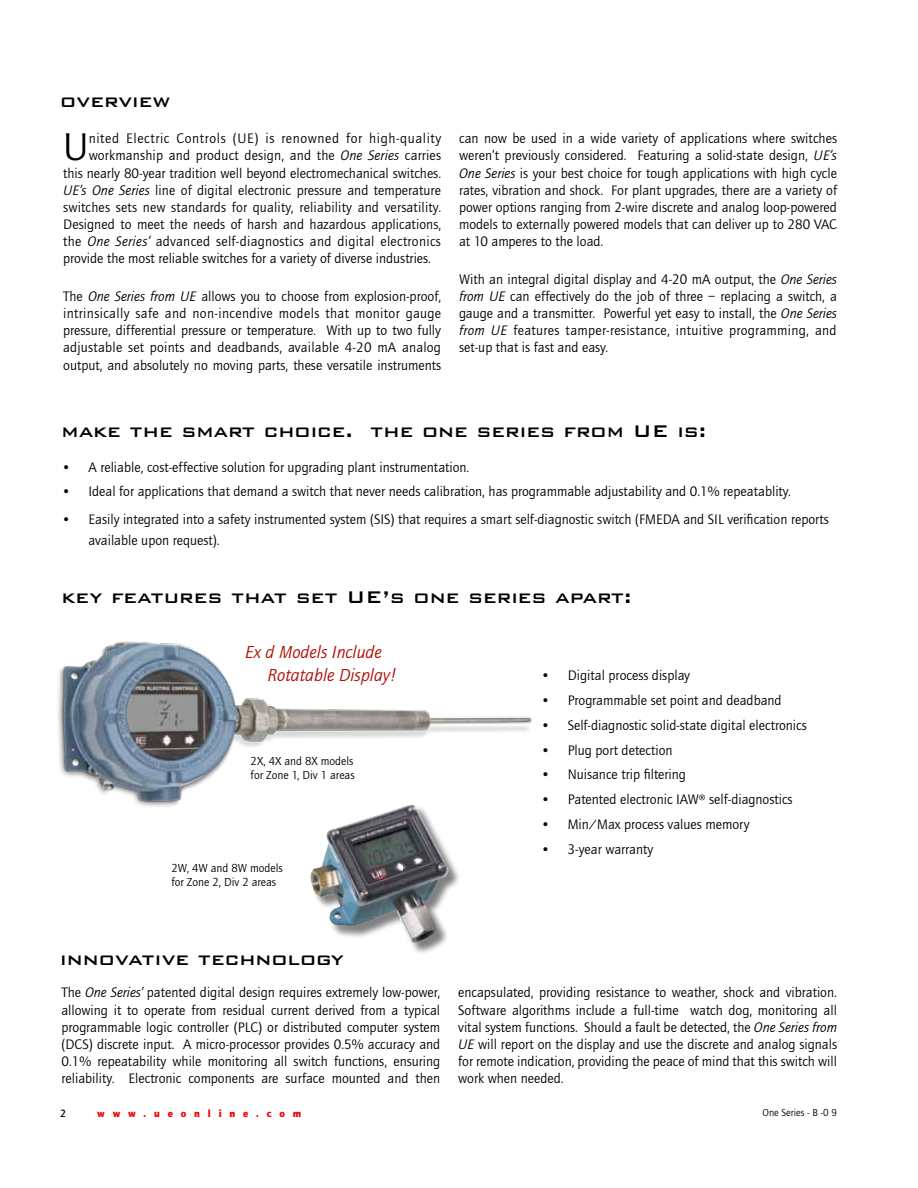
<style>
.page{position:relative;width:918px;height:1188px;background:#fff}
.page>*{position:absolute;margin:0;border:0;box-sizing:border-box;transform-origin:0 0}
.t1{font:40.05px "Quay Sans ITC";color:#000}
.t2{font:500 22.5px "Bank Gothic BT";color:#000101}
.t3{font:italic 18px/23.2px "Quay Sans ITC";color:#af0e04}
.t4{font:14.25px/17.1px "Quay Sans ITC";color:#000;text-align:justify}
.t5{font:14.25px "Quay Sans ITC";letter-spacing:.02em;color:#000}
.t6{font:14.25px "Quay Sans ITC";letter-spacing:.045em;color:#000}
.t7{font:12px/14.2px "Quay Sans ITC";color:#000}
.t8{font:10.8px "Quay Sans Md ITC";color:#000}
.t9{font:900 10.5px "Quay Sans ITC";letter-spacing:.75em;color:#f00200}
.t10{font:10.5px "Quay Sans ITC";color:#000}
.s1{font-style:italic}
</style>
<div class="page">
<div style="left:311px;top:805px;width:150px;height:149px;background:#000;opacity:.5"></div>
<img style="left:319px;top:827px;width:92px;height:41px">
<img style="left:58px;top:641px;width:475px;height:186px">
<h2 class="t2" style="left:60px;top:89px;width:112px">overview</h2>
<h1 class="t1" style="left:63px;top:125px;width:27px">U</h1>
<p class="t6" style="left:89px;top:131px;width:354px">nited Electric Controls (UE) is renowned for high-quality</p>
<p class="t4" style="left:89px;top:147px;width:354px">workmanship and product design, and the <span class="s1">One Series</span> carries</p>
<p class="t4" style="left:63px;top:165px;width:379px">this nearly 80-year tradition well beyond electromechanical switches.</p>
<p class="t4" style="left:63px;top:182px;width:379px"><span class="s1">UE’s One Series</span> line of digital electronic pressure and temperature</p>
<p class="t4" style="left:63px;top:199px;width:380px">switches sets new standards for quality, reliability and versatility.</p>
<p class="t4" style="left:63px;top:216px;width:380px">Designed to meet the needs of harsh and hazardous applications,</p>
<p class="t5" style="left:63px;top:234px;width:379px">the <span class="s1">One Series’</span> advanced self-diagnostics and digital electronics</p>
<p class="t4" style="left:63px;top:250px;width:369px">provide the most reliable switches for a variety of diverse industries.</p>
<p class="t4" style="left:63px;top:288px;width:380px">The <span class="s1">One Series from UE</span> allows you to choose from explosion-proof, intrinsically safe and non-incendive models that monitor gauge pressure, differential pressure or temperature. With up to two fully adjustable set points and deadbands, available 4-20 mA analog output, and absolutely no moving parts, these versatile instruments</p>
<p class="t4" style="left:459px;top:130px;width:379px">can now be used in a wide variety of applications where switches weren’t previously considered. Featuring a solid-state design, <span class="s1">UE’s One Series</span> is your best choice for tough applications with high cycle rates, vibration and shock. For plant upgrades, there are a variety of power options ranging from 2-wire discrete and analog loop-powered models to externally powered models that can deliver up to 280 VAC at 10 amperes to the load.</p>
<p class="t4" style="left:459px;top:271px;width:379px">With an integral digital display and 4-20 mA output, the <span class="s1">One Series from UE</span> can effectively do the job of three – replacing a switch, a gauge and a transmitter. Powerful yet easy to install, the <span class="s1">One Series from UE</span> features tamper-resistance, intuitive programming, and set-up that is fast and easy.</p>
<h2 class="t2" style="left:61px;top:419px;width:646px">make the smart choice. the one series from UE is:</h2>
<p class="t4" style="left:61px;top:459px;width:409px">• A reliable, cost-effective solution for upgrading plant instrumentation.</p>
<p class="t4" style="left:61px;top:483px;width:731px">• Ideal for applications that demand a switch that never needs calibration, has programmable adjustability and 0.1% repeatablity.</p>
<p class="t4" style="left:88px;top:509px;width:742px;line-height:21px;text-indent:-27px">• Easily integrated into a safety instrumented system (SIS) that requires a smart self-diagnostic switch (FMEDA and SIL verification reports available upon request).</p>
<h2 class="t2" style="left:61px;top:584px;width:572px">key features that set UE’s one series apart:</h2>
<p class="t3" style="left:268px;top:641px;width:131px;text-indent:-22px">Ex d Models Include<br>Rotatable Display!</p>
<p class="t7" style="left:251px;top:754px;width:105px">2X, 4X and 8X models for Zone 1, Div 1 areas</p>
<p class="t7" style="left:171px;top:861px;width:113px">2W, 4W and 8W models for Zone 2, Div 2 areas</p>
<h2 class="t2" style="left:60px;top:947px;width:285px">innovative technology</h2>
<p class="t4" style="left:541px;top:667px;width:151px">• Digital process display</p>
<p class="t4" style="left:541px;top:692px;width:242px">• Programmable set point and deadband</p>
<p class="t4" style="left:541px;top:717px;width:268px">• Self-diagnostic solid-state digital electronics</p>
<p class="t4" style="left:541px;top:742px;width:133px">• Plug port detection</p>
<p class="t4" style="left:541px;top:766px;width:147px">• Nuisance trip filtering</p>
<p class="t4" style="left:541px;top:791px;width:253px">• Patented electronic IAW® self-diagnostics</p>
<p class="t4" style="left:541px;top:816px;width:210px">• Min/Max process values memory</p>
<p class="t4" style="left:541px;top:841px;width:114px">• 3-year warranty</p>
<p class="t4" style="left:61px;top:984px;width:380px">The <span class="s1">One Series’</span> patented digital design requires extremely low-power, allowing it to operate from residual current derived from a typical programmable logic controller (PLC) or distributed computer system (DCS) discrete input. A micro-processor provides 0.5% accuracy and 0.1% repeatability while monitoring all switch functions, ensuring reliability. Electronic components are surface mounted and then</p>
<p class="t4" style="left:458px;top:984px;width:380px">encapsulated, providing resistance to weather, shock and vibration.<br>Software algorithms include a full-time watch dog, monitoring all vital system functions. Should a fault be detected, the <span class="s1">One Series from UE</span> will report on the display and use the discrete and analog signals for remote indication, providing the peace of mind that this switch will work when needed.</p>
<p class="t8" style="left:60px;top:1107px;width:7px">2</p>
<p class="t9" style="left:97px;top:1107px;width:205px">www.ueonline.com</p>
<p class="t10" style="left:763px;top:1107px;width:76px">One Series - B -0 9</p>
</div>
